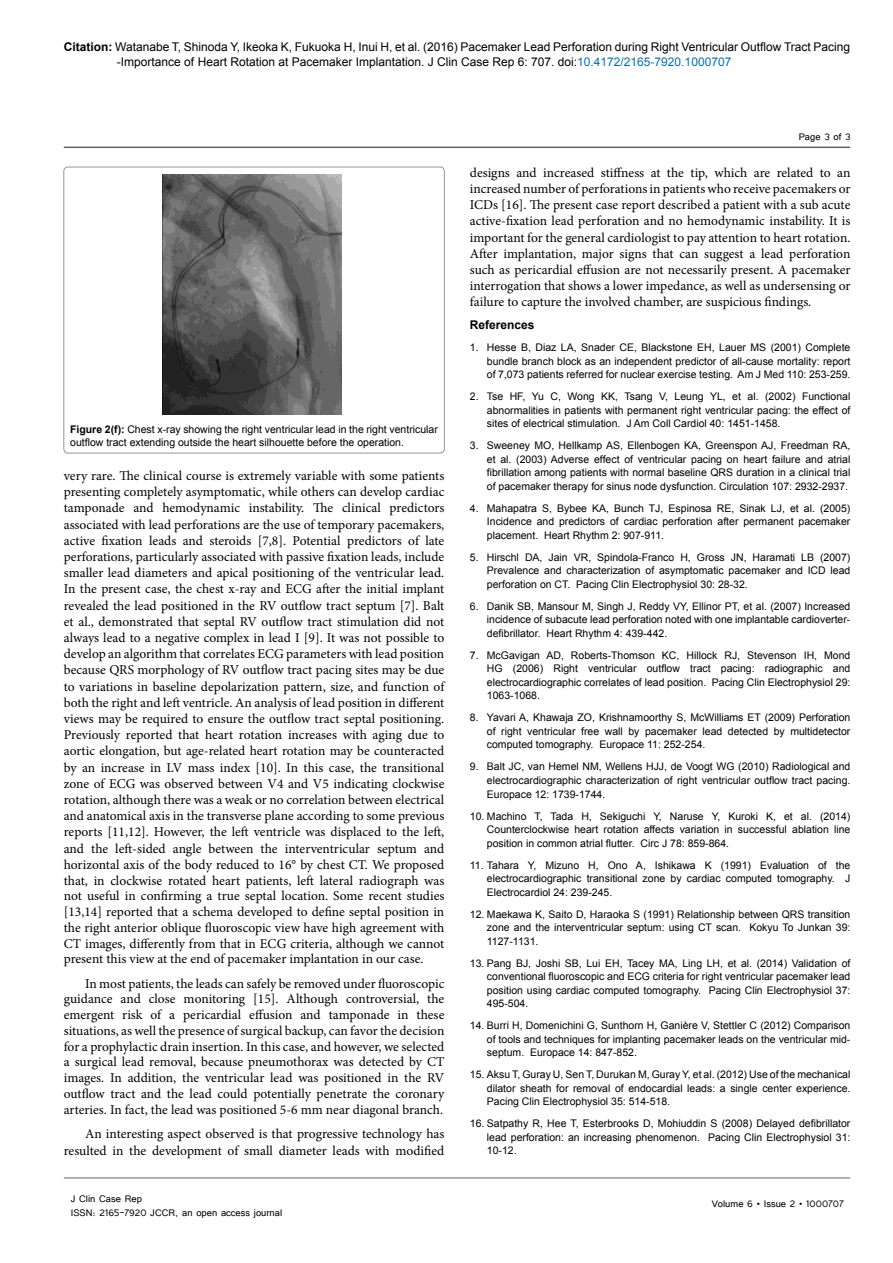
<style>
.page{position:relative;width:893px;height:1263px;background:#fff}
.page>*{position:absolute;margin:0;border:0;box-sizing:border-box;transform-origin:0 0}
.t1{font:13.5px/16px "Minion Pro";color:#000;text-align:justify}
.t2{font:12px/14.4px "Arial";color:#000}
.t3{font:12px/14.4px "Tunga";color:#000}
.t4{font:700 12px "Arial";color:#000}
.t5{font:10.5px/13.5px "Arial";color:#000;text-align:justify}
.s1{font-weight:700}
.s2{color:#0072bc}
</style>
<div class="page">
<hr style="left:64px;top:147px;width:786px;height:1px;background:#636466">
<hr style="left:64px;top:1178px;width:786px;height:1px;background:#636466">
<div style="left:64px;top:167px;width:380px;height:286px;border:1px solid #939598;border-radius:4px"></div>
<img style="left:162px;top:174px;width:180px;height:240px">
<p class="t2" style="left:117px;top:40px;width:735px;text-indent:-53px"><span class="s1">Citation:</span> Watanabe T, Shinoda Y, Ikeoka K, Fukuoka H, Inui H, et al. (2016) Pacemaker Lead Perforation during Right Ventricular Outflow Tract Pacing -Importance of Heart Rotation at Pacemaker Implantation. J Clin Case Rep 6: 707. doi:<span class="s2">10.4172/2165-7920.1000707</span></p>
<p class="t5" style="left:70px;top:423px;width:369px;line-height:12.6px"><span class="s1">Figure 2(f):</span> Chest x-ray showing the right ventricular lead in the right ventricular outflow tract extending outside the heart silhouette before the operation.</p>
<p class="t1" style="left:64px;top:468px;width:382px">very rare. The clinical course is extremely variable with some patients presenting completely asymptomatic, while others can develop cardiac tamponade and hemodynamic instability. The clinical predictors associated with lead perforations are the use of temporary pacemakers, active fixation leads and steroids [7,8]. Potential predictors of late perforations, particularly associated with passive fixation leads, include smaller lead diameters and apical positioning of the ventricular lead.<br>In the present case, the chest x-ray and ECG after the initial implant revealed the lead positioned in the RV outflow tract septum [7]. Balt et al., demonstrated that septal RV outflow tract stimulation did not always lead to a negative complex in lead I [9]. It was not possible to develop an algorithm that correlates ECG parameters with lead position because QRS morphology of RV outflow tract pacing sites may be due to variations in baseline depolarization pattern, size, and function of both the right and left ventricle. An analysis of lead position in different views may be required to ensure the outflow tract septal positioning.<br>Previously reported that heart rotation increases with aging due to aortic elongation, but age-related heart rotation may be counteracted by an increase in LV mass index [10]. In this case, the transitional zone of ECG was observed between V4 and V5 indicating clockwise rotation, although there was a weak or no correlation between electrical and anatomical axis in the transverse plane according to some previous reports [11,12]. However, the left ventricle was displaced to the left, and the left-sided angle between the interventricular septum and horizontal axis of the body reduced to 16° by chest CT. We proposed that, in clockwise rotated heart patients, left lateral radiograph was not useful in confirming a true septal location. Some recent studies [13,14] reported that a schema developed to define septal position in the right anterior oblique fluoroscopic view have high agreement with CT images, differently from that in ECG criteria, although we cannot present this view at the end of pacemaker implantation in our case.</p>
<p class="t1" style="left:64px;top:975px;width:382px;text-indent:21px">In most patients, the leads can safely be removed under fluoroscopic guidance and close monitoring [15]. Although controversial, the emergent risk of a pericardial effusion and tamponade in these situations, as well the presence of surgical backup, can favor the decision for a prophylactic drain insertion. In this case, and however, we selected a surgical lead removal, because pneumothorax was detected by CT images. In addition, the ventricular lead was positioned in the RV outflow tract and the lead could potentially penetrate the coronary arteries. In fact, the lead was positioned 5-6 mm near diagonal branch.</p>
<p class="t1" style="left:64px;top:1126px;width:382px;text-align:right">An interesting aspect observed is that progressive technology has resulted in the development of small diameter leads with modified</p>
<p class="t3" style="left:71px;top:1190px;width:213px">J Clin Case Rep<br>ISSN: 2165-7920 JCCR, an open access journal</p>
<p class="t3" style="left:799px;top:128px;width:53px">Page 3 of 3</p>
<p class="t1" style="left:470px;top:164px;width:382px">designs and increased stiffness at the tip, which are related to an increased number of perforations in patients who receive pacemakers or ICDs [16]. The present case report described a patient with a sub acute active-fixation lead perforation and no hemodynamic instability. It is important for the general cardiologist to pay attention to heart rotation.<br>After implantation, major signs that can suggest a lead perforation such as pericardial effusion are not necessarily present. A pacemaker interrogation that shows a lower impedance, as well as undersensing or failure to capture the involved chamber, are suspicious findings.</p>
<p class="t4" style="left:470px;top:317px;width:66px">References</p>
<p class="t5" style="left:487px;top:341px;width:365px;text-indent:-17px">1. Hesse B, Diaz LA, Snader CE, Blackstone EH, Lauer MS (2001) Complete bundle branch block as an independent predictor of all-cause mortality: report of 7,073 patients referred for nuclear exercise testing. Am J Med 110: 253-259.</p>
<p class="t5" style="left:487px;top:390px;width:365px;text-indent:-17px">2. Tse HF, Yu C, Wong KK, Tsang V, Leung YL, et al. (2002) Functional abnormalities in patients with permanent right ventricular pacing: the effect of sites of electrical stimulation. J Am Coll Cardiol 40: 1451-1458.</p>
<p class="t5" style="left:487px;top:439px;width:365px;text-indent:-17px">3. Sweeney MO, Hellkamp AS, Ellenbogen KA, Greenspon AJ, Freedman RA, et al. (2003) Adverse effect of ventricular pacing on heart failure and atrial fibrillation among patients with normal baseline QRS duration in a clinical trial of pacemaker therapy for sinus node dysfunction. Circulation 107: 2932-2937.</p>
<p class="t5" style="left:487px;top:501px;width:365px;text-indent:-17px">4. Mahapatra S, Bybee KA, Bunch TJ, Espinosa RE, Sinak LJ, et al. (2005)<br>Incidence and predictors of cardiac perforation after permanent pacemaker placement. Heart Rhythm 2: 907-911.</p>
<p class="t5" style="left:487px;top:551px;width:365px;text-indent:-17px">5. Hirschl DA, Jain VR, Spindola-Franco H, Gross JN, Haramati LB (2007)<br>Prevalence and characterization of asymptomatic pacemaker and ICD lead perforation on CT. Pacing Clin Electrophysiol 30: 28-32.</p>
<p class="t5" style="left:487px;top:600px;width:365px;text-indent:-17px">6. Danik SB, Mansour M, Singh J, Reddy VY, Ellinor PT, et al. (2007) Increased incidence of subacute lead perforation noted with one implantable cardioverter&shy;defibrillator. Heart Rhythm 4: 439-442.</p>
<p class="t5" style="left:487px;top:649px;width:365px;text-indent:-17px">7. McGavigan AD, Roberts-Thomson KC, Hillock RJ, Stevenson IH, Mond HG (2006) Right ventricular outflow tract pacing: radiographic and electrocardiographic correlates of lead position. Pacing Clin Electrophysiol 29:<br>1063-1068.</p>
<p class="t5" style="left:487px;top:711px;width:365px;text-indent:-17px">8. Yavari A, Khawaja ZO, Krishnamoorthy S, McWilliams ET (2009) Perforation of right ventricular free wall by pacemaker lead detected by multidetector computed tomography. Europace 11: 252-254.</p>
<p class="t5" style="left:487px;top:760px;width:365px;text-indent:-17px">9. Balt JC, van Hemel NM, Wellens HJJ, de Voogt WG (2010) Radiological and electrocardiographic characterization of right ventricular outflow tract pacing.<br>Europace 12: 1739-1744.</p>
<p class="t5" style="left:487px;top:809px;width:365px;text-indent:-17px">10. Machino T, Tada H, Sekiguchi Y, Naruse Y, Kuroki K, et al. (2014)<br>Counterclockwise heart rotation affects variation in successful ablation line position in common atrial flutter. Circ J 78: 859-864.</p>
<p class="t5" style="left:487px;top:858px;width:365px;text-indent:-17px">11. Tahara Y, Mizuno H, Ono A, Ishikawa K (1991) Evaluation of the electrocardiographic transitional zone by cardiac computed tomography. J Electrocardiol 24: 239-245.</p>
<p class="t5" style="left:487px;top:907px;width:365px;text-indent:-17px">12. Maekawa K, Saito D, Haraoka S (1991) Relationship between QRS transition zone and the interventricular septum: using CT scan. Kokyu To Junkan 39:<br>1127-1131.</p>
<p class="t5" style="left:487px;top:956px;width:365px;text-indent:-17px">13. Pang BJ, Joshi SB, Lui EH, Tacey MA, Ling LH, et al. (2014) Validation of conventional fluoroscopic and ECG criteria for right ventricular pacemaker lead position using cardiac computed tomography. Pacing Clin Electrophysiol 37:<br>495-504.</p>
<p class="t5" style="left:487px;top:1019px;width:365px;text-indent:-17px">14. Burri H, Domenichini G, Sunthorn H, Ganière V, Stettler C (2012) Comparison of tools and techniques for implanting pacemaker leads on the ventricular mid&shy;septum. Europace 14: 847-852.</p>
<p class="t5" style="left:487px;top:1068px;width:365px;text-indent:-17px">15. Aksu T, Guray U, Sen T, Durukan M, Guray Y, et al. (2012) Use of the mechanical dilator sheath for removal of endocardial leads: a single center experience.<br>Pacing Clin Electrophysiol 35: 514-518.</p>
<p class="t5" style="left:487px;top:1117px;width:365px;text-indent:-17px">16. Satpathy R, Hee T, Esterbrooks D, Mohiuddin S (2008) Delayed defibrillator lead perforation: an increasing phenomenon. Pacing Clin Electrophysiol 31:<br>10-12.</p>
<p class="t3" style="left:712px;top:1196px;width:134px">Volume 6 • Issue 2 • 1000707</p>
</div>
